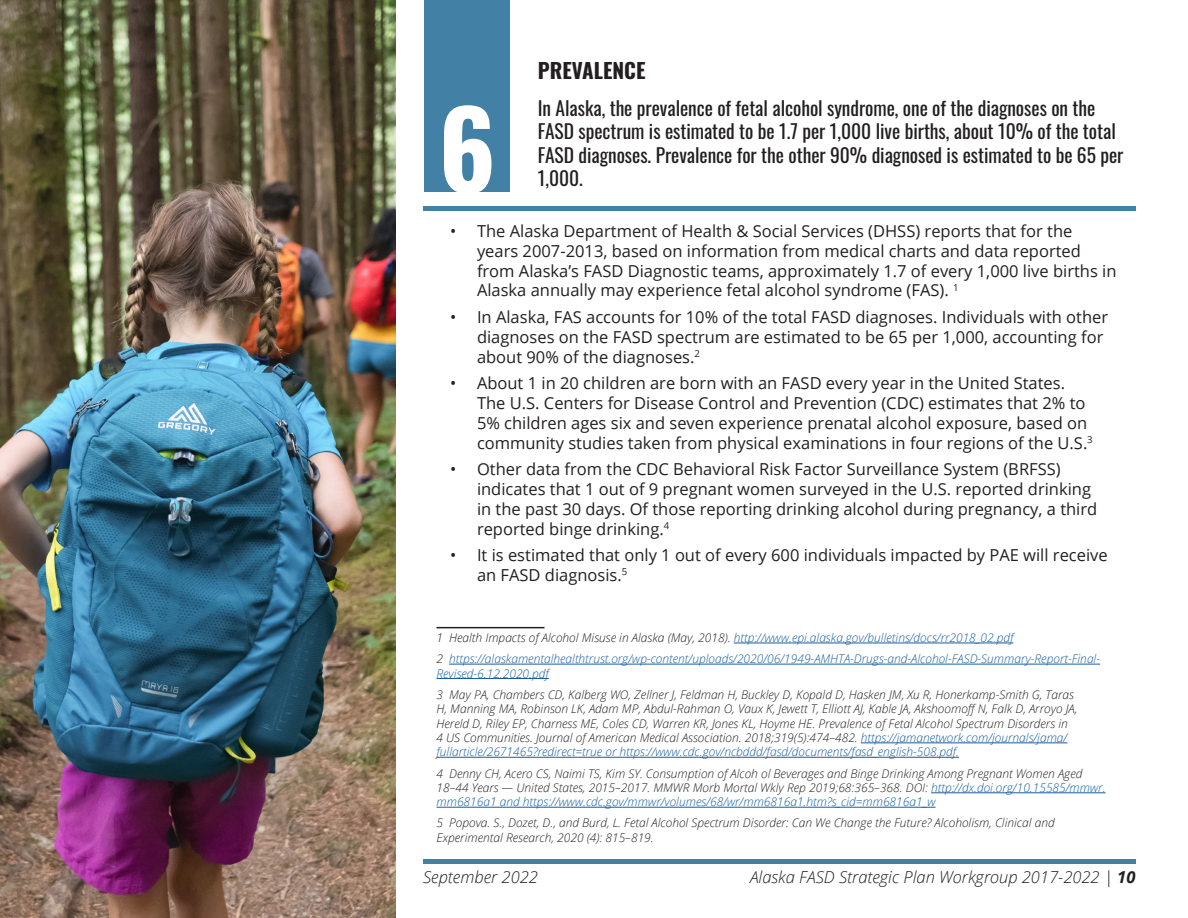
<style>
.page{position:relative;width:1188px;height:918px;background:#fff}
.page>*{position:absolute;margin:0;border:0;box-sizing:border-box;transform-origin:0 0}
.t1{font:700 106.65px "Oswald";color:#fff}
.Header_1{font:700 21px "Oswald";color:#231f20}
.Subtitle{font:19.5px/23.4px "Oswald";color:#231f20}
.t2{font:16.5px/19.8px "Open Sans";color:#231f20}
.t3{font:italic 300 16.5px "Open Sans";color:#231f20}
.t4{font:italic 300 12px/14.4px "Open Sans";color:#231f20}
.t5{font:italic 300 12px/14.4px "Open Sans";color:#175d9e}
.s1{color:#231f20}
.s2{color:#175d9e}
.s3{font-weight:700}
</style>
<div class="page">
<div style="left:423px;top:859px;width:713px;height:5px;background:#4281a5"></div>
<div style="left:424px;top:0;width:85px;height:192px;background:#4281a5"></div>
<div style="left:423px;top:206px;width:713px;height:5px;background:#4281a5"></div>
<img style="left:0;top:0;width:396px;height:918px">
<hr style="left:436px;top:627px;width:108px;height:1px;background:#231f20">
<hr style="left:734px;top:643px;width:279px;height:1px;background:#175d9e">
<hr style="left:449px;top:664px;width:651px;height:1px;background:#175d9e">
<hr style="left:436px;top:678px;width:113px;height:1px;background:#175d9e">
<hr style="left:861px;top:743px;width:206px;height:1px;background:#175d9e">
<hr style="left:436px;top:757px;width:523px;height:1px;background:#175d9e">
<hr style="left:931px;top:793px;width:175px;height:1px;background:#175d9e">
<hr style="left:436px;top:807px;width:500px;height:1px;background:#175d9e">
<h1 class="Header_1" style="left:538px;top:60px;width:109px">PREVALENCE</h1>
<p class="Subtitle" style="left:538px;top:94px;width:587px">In Alaska, the prevalence of fetal alcohol syndrome, one of the diagnoses on the FASD spectrum is estimated to be 1.7 per 1,000 live births, about 10% of the total FASD diagnoses. Prevalence for the other 90% diagnosed is estimated to be 65 per 1,000.</p>
<p class="t2" style="left:477px;top:221px;width:641px;text-indent:-27px">• The Alaska Department of Health &amp; Social Services (DHSS) reports that for the years 2007-2013, based on information from medical charts and data reported from Alaska’s FASD Diagnostic teams, approximately 1.7 of every 1,000 live births in Alaska annually may experience fetal alcohol syndrome (FAS). <sup>1</sup></p>
<p class="t2" style="left:477px;top:307px;width:633px;text-indent:-27px">• In Alaska, FAS accounts for 10% of the total FASD diagnoses. Individuals with other diagnoses on the FASD spectrum are estimated to be 65 per 1,000, accounting for about 90% of the diagnoses.<sup>2</sup></p>
<p class="t2" style="left:477px;top:373px;width:617px;text-indent:-27px">• About 1 in 20 children are born with an FASD every year in the United States.<br>The U.S. Centers for Disease Control and Prevention (CDC) estimates that 2% to 5% children ages six and seven experience prenatal alcohol exposure, based on community studies taken from physical examinations in four regions of the U.S.<sup>3</sup></p>
<p class="t2" style="left:477px;top:459px;width:622px;text-indent:-27px">• Other data from the CDC Behavioral Risk Factor Surveillance System (BRFSS) indicates that 1 out of 9 pregnant women surveyed in the U.S. reported drinking in the past 30 days. Of those reporting drinking alcohol during pregnancy, a third reported binge drinking.<sup>4</sup></p>
<p class="t2" style="left:477px;top:545px;width:632px;text-indent:-27px">• It is estimated that only 1 out of every 600 individuals impacted by PAE will receive an FASD diagnosis.<sup>5</sup></p>
<h1 class="t1" style="left:438px;top:94px;width:59px">6</h1>
<p class="t5" style="left:436px;top:630px;width:578px"><span class="s1">1 Health Impacts of Alcohol Misuse in Alaska (May, 2018).</span> http://www.epi.alaska.gov/bulletins/docs/rr2018_02.pdf</p>
<p class="t5" style="left:436px;top:651px;width:665px"><span class="s1">2</span> https://alaskamentalhealthtrust.org/wp-content/uploads/2020/06/1949-AMHTA-Drugs-and-Alcohol-FASD-Summary-Report-Final-<br>Revised-6.12.2020.pdf</p>
<p class="t4" style="left:436px;top:687px;width:642px">3 May PA, Chambers CD, Kalberg WO, Zellner J, Feldman H, Buckley D, Kopald D, Hasken JM, Xu R, Honerkamp-Smith G, Taras H, Manning MA, Robinson LK, Adam MP, Abdul-Rahman O, Vaux K, Jewett T, Elliott AJ, Kable JA, Akshoomoff N, Falk D, Arroyo JA, Hereld D, Riley EP, Charness ME, Coles CD, Warren KR, Jones KL, Hoyme HE. Prevalence of Fetal Alcohol Spectrum Disorders in<br>4 US Communities. Journal of American Medical Association. 2018;319(5):474–482. <span class="s2">https://jamanetwork.com/journals/jama/ fullarticle/2671465?redirect=true or https://www.cdc.gov/ncbddd/fasd/documents/fasd_english-508.pdf.</span></p>
<p class="t4" style="left:436px;top:766px;width:671px">4 Denny CH, Acero CS, Naimi TS, Kim SY. Consumption of Alcoh ol Beverages and Binge Drinking Among Pregnant Women Aged<br>18–44 Years — United States, 2015–2017. MMWR Morb Mortal Wkly Rep 2019;68:365–368. DOI: <span class="s2">http://dx.doi.org/10.15585/mmwr. mm6816a1 and https://www.cdc.gov/mmwr/volumes/68/wr/mm6816a1.htm?s_cid=mm6816a1_w</span></p>
<p class="t4" style="left:436px;top:815px;width:620px">5 Popova. S., Dozet, D., and Burd, L. Fetal Alcohol Spectrum Disorder: Can We Change the Future? Alcoholism, Clinical and<br>Experimental Research, 2020 (4): 815–819.</p>
<p class="t3" style="left:423px;top:865px;width:116px">September 2022</p>
<p class="t3" style="left:750px;top:865px;width:387px">Alaska FASD Strategic Plan Workgroup 2017-2022 | <span class="s3">10</span></p>
</div>
